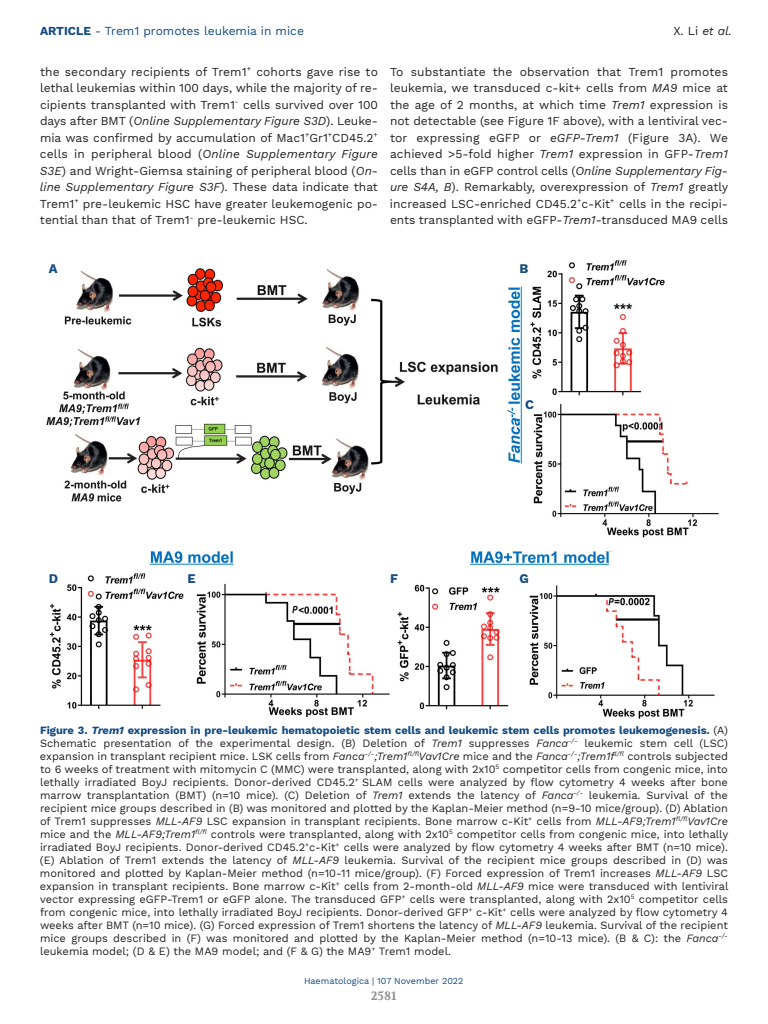
<style>
.page{position:relative;width:768px;height:1024px;background:#fff}
.page>*{position:absolute;margin:0;border:0;box-sizing:border-box;transform-origin:0 0}
.t1{font:700 13px "Work Sans";color:#134a80}
.t2{font:12px/16.5px "Work Sans";color:#231f20;text-align:justify}
.t3{font:12px "Work Sans";color:#134a80}
.t4{font:italic 12px "Work Sans";color:#231f20}
.t5{font:700 12px "Volkhov";color:#939598}
.t6{font:11px/13px "Work Sans";color:#231f20;text-align:justify}
.t7{font:9px "Work Sans";color:#134a80}
.s1{font-weight:700}
.s2{font-style:normal}
.s3{font-style:italic}
.s4{font-weight:700;color:#134a80}
.s5{font-weight:700;font-style:italic;color:#134a80}
</style>
<div class="page">
<img style="left:46px;top:261px;width:673px;height:457px">
<p class="t3" style="left:40px;top:24px;width:265px"><span class="s1">ARTICLE</span> - Trem1 promotes leukemia in mice</p>
<p class="t4" style="left:673px;top:24px;width:60px"><span class="s2">X. Li</span> et al.</p>
<p class="t2" style="left:40px;top:63px;width:340px">the secondary recipients of Trem1<sup>+</sup> cohorts gave rise to lethal leukemias within 100 days, while the majority of re&shy;cipients transplanted with Trem1<sup>-</sup> cells survived over 100 days after BMT (<span class="s3">Online Supplementary Figure S3D</span>). Leuke&shy;mia was confirmed by accumulation of Mac1<sup>+</sup>Gr1<sup>+</sup>CD45.2<sup>+ </sup>cells in peripheral blood (<span class="s3">Online Supplementary Figure S3E</span>) and Wright-Giemsa staining of peripheral blood (<span class="s3">On&shy;line Supplementary Figure S3F</span>). These data indicate that Trem1<sup>+</sup> pre-leukemic HSC have greater leukemogenic po&shy;tential than that of Trem1<sup>-</sup> pre-leukemic HSC.</p>
<p class="t2" style="left:390px;top:63px;width:340px">To substantiate the observation that Trem1 promotes leukemia, we transduced c-kit+ cells from <span class="s3">MA9</span> mice at the age of 2 months, at which time <span class="s3">Trem1</span> expression is not detectable (see Figure 1F above), with a lentiviral vec&shy;tor expressing eGFP or <span class="s3">eGFP-Trem1</span> (Figure 3A). We achieved &gt;5-fold higher <span class="s3">Trem1</span> expression in GFP-<span class="s3">Trem1 </span>cells than in eGFP control cells (<span class="s3">Online Supplementary Fig&shy;ure S4A, B</span>). Remarkably, overexpression of <span class="s3">Trem1</span> greatly increased LSC-enriched CD45.2<sup>+</sup>c-Kit<sup>+</sup> cells in the recipi&shy;ents transplanted with eGFP-<span class="s3">Trem1</span>-transduced MA9 cells</p>
<p class="t1" style="left:49px;top:261px;width:10px">A</p>
<p class="t1" style="left:519px;top:261px;width:10px">B</p>
<p class="t1" style="left:525px;top:397px;width:10px">C</p>
<p class="t1" style="left:49px;top:571px;width:11px">D</p>
<p class="t1" style="left:188px;top:571px;width:10px">E</p>
<p class="t1" style="left:390px;top:571px;width:9px">F</p>
<p class="t1" style="left:519px;top:571px;width:11px">G</p>
<p class="t6" style="left:40px;top:724px;width:690px"><span class="s4">Figure 3.</span> <span class="s5">Trem1</span> <span class="s4">expression in pre-leukemic hematopoietic stem cells and leukemic stem cells promotes leukemogenesis.</span> (A)<br>Schematic presentation of the experimental design. (B) Deletion of <span class="s3">Trem1</span> suppresses <span class="s3">Fanca</span><sup>-/-</sup> leukemic stem cell (LSC) expansion in transplant recipient mice. LSK cells from <span class="s3">Fanca</span><sup>-/-</sup><span class="s3">;Trem1</span><sup>fl/fl</sup><span class="s3">Vav1Cre</span> mice and the <span class="s3">Fanca</span><sup>-/-</sup><span class="s3">;Trem1f</span><sup>l/fl</sup> controls subjected to 6 weeks of treatment with mitomycin C (MMC) were transplanted, along with 2x10<sup>5</sup> competitor cells from congenic mice, into lethally irradiated BoyJ recipients. Donor-derived CD45.2<sup>+</sup> SLAM cells were analyzed by flow cytometry 4 weeks after bone marrow transplantation (BMT) (n=10 mice). (C) Deletion of <span class="s3">Trem1</span> extends the latency of <span class="s3">Fanca</span><sup>-/-</sup> leukemia. Survival of the recipient mice groups described in (B) was monitored and plotted by the Kaplan-Meier method (n=9-10 mice/group). (D) Ablation of Trem1 suppresses <span class="s3">MLL-AF9</span> LSC expansion in transplant recipients. Bone marrow c-Kit<sup>+</sup> cells from <span class="s3">MLL-AF9;Trem1</span><sup>fl/fl</sup><span class="s3">Vav1Cre </span>mice and the <span class="s3">MLL-AF9;Trem1</span><sup>fl/fl</sup> controls were transplanted, along with 2x10<sup>5</sup> competitor cells from congenic mice, into lethally irradiated BoyJ recipients. Donor-derived CD45.2<sup>+</sup>c-Kit<sup>+</sup> cells were analyzed by flow cytometry 4 weeks after BMT (n=10 mice). (E) Ablation of Trem1 extends the latency of <span class="s3">MLL-AF9</span> leukemia. Survival of the recipient mice groups described in (D) was monitored and plotted by Kaplan-Meier method (n=10-11 mice/group). (F) Forced expression of Trem1 increases <span class="s3">MLL-AF9</span> LSC expansion in transplant recipients. Bone marrow c-Kit<sup>+</sup> cells from 2-month-old <span class="s3">MLL-AF9</span> mice were transduced with lentiviral vector expressing eGFP-Trem1 or eGFP alone. The transduced GFP<sup>+</sup> cells were transplanted, along with 2x10<sup>5</sup> competitor cells from congenic mice, into lethally irradiated BoyJ recipients. Donor-derived GFP<sup>+</sup> c-Kit<sup>+</sup> cells were analyzed by flow cytometry 4 weeks after BMT (n=10 mice). (G) Forced expression of Trem1 shortens the latency of <span class="s3">MLL-AF9</span> leukemia. Survival of the recipient mice groups described in (F) was monitored and plotted by the Kaplan-Meier method (n=10-13 mice). (B &amp; C): the <span class="s3">Fanca</span><sup>-/- </sup>leukemia model; (D &amp; E) the MA9 model; and (F &amp; G) the MA9<sup>+</sup> Trem1 model.</p>
<p class="t7" style="left:304px;top:976px;width:161px">Haematologica | 107 November 2022</p>
<p class="t5" style="left:371px;top:988px;width:27px">2581</p>
</div>
